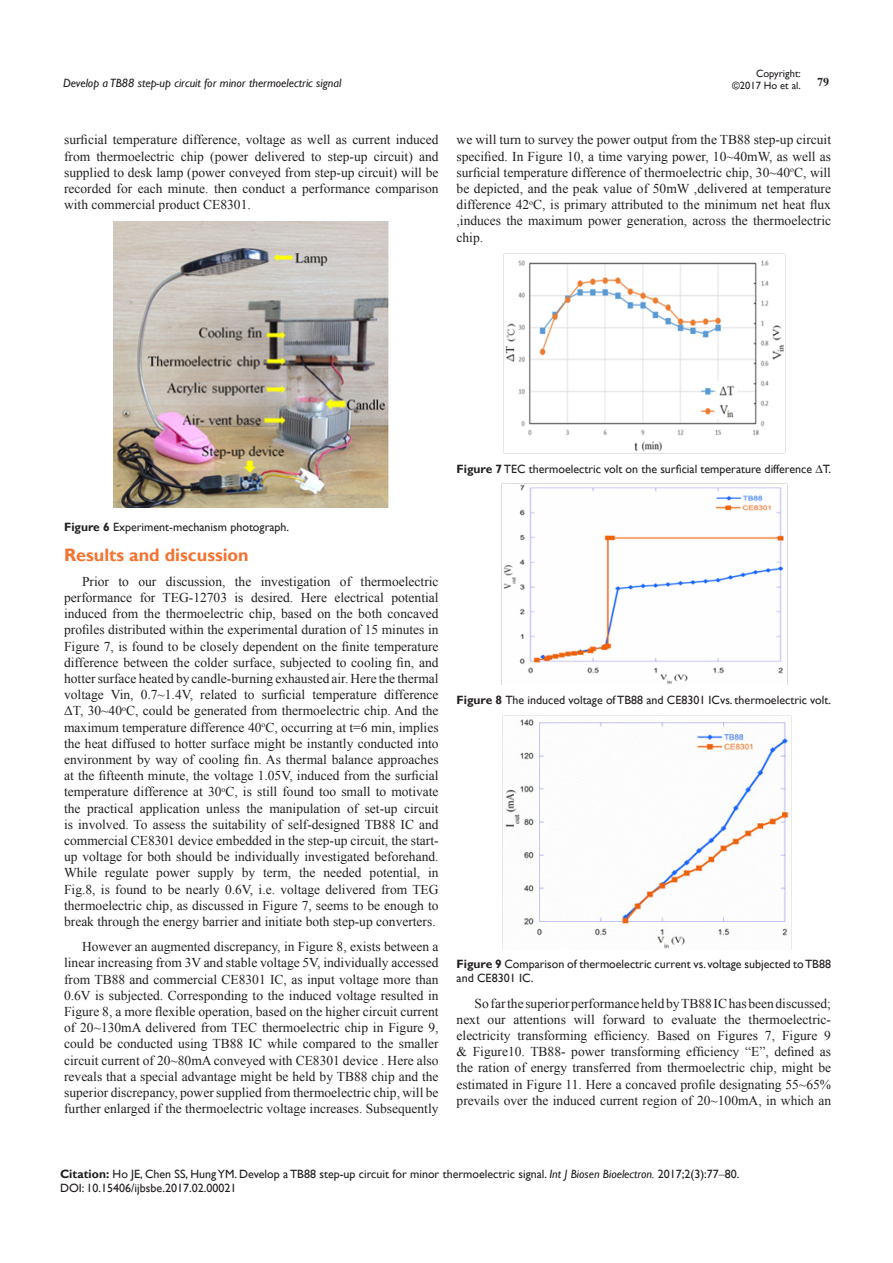
<style>
.page{position:relative;width:893px;height:1263px;background:#fff}
.page>*{position:absolute;margin:0;border:0;box-sizing:border-box;transform-origin:0 0}
.List_Paragraph{font:700 18px "Gill Sans";color:#f37331}
.t1{font:13.5px/16.2px "Times New Roman";color:#231f20;text-align:justify}
.Citation{font:12px/14.4px "Gill Sans";color:#231f20}
.t2{font:italic 12px "Gill Sans";color:#231f20}
.t3{font:700 12px "Times New Roman";color:#231f20}
.t4{font:10.5px/12.6px "Gill Sans";color:#231f20;text-align:right}
.s1{font-weight:700}
.s2{font-style:italic}
.s3{font-family:"Times New Roman"}
</style>
<div class="page">
<img style="left:113px;top:221px;width:278px;height:287px">
<img style="left:503px;top:253px;width:283px;height:201px">
<img style="left:502px;top:483px;width:285px;height:201px">
<img style="left:502px;top:715px;width:289px;height:235px">
<p class="t4" style="left:732px;top:67px;width:70px">Copyright: ©2017 Ho et al.</p>
<p class="t2" style="left:63px;top:76px;width:280px">Develop a TB88 step-up circuit for minor thermoelectric signal</p>
<p class="t3" style="left:817px;top:73px;width:13px">79</p>
<p class="t1" style="left:64px;top:132px;width:376px">surficial temperature difference, voltage as well as current induced from thermoelectric chip (power delivered to step-up circuit) and supplied to desk lamp (power conveyed from step-up circuit) will be recorded for each minute. then conduct a performance comparison with commercial product CE8301.</p>
<p class="t1" style="left:457px;top:132px;width:376px">we will turn to survey the power output from the TB88 step-up circuit specified. In Figure 10, a time varying power, 10~40mW, as well as surficial temperature difference of thermoelectric chip, 30~40<sup>o</sup>C, will be depicted, and the peak value of 50mW ,delivered at temperature difference 42<sup>o</sup>C, is primary attributed to the minimum net heat flux ,induces the maximum power generation, across the thermoelectric chip.</p>
<p class="Citation" style="left:457px;top:462px;width:376px"><span class="s1">Figure 7</span> TEC thermoelectric volt on the surficial temperature difference ΔT.</p>
<p class="Citation" style="left:64px;top:519px;width:227px"><span class="s1">Figure 6</span> Experiment-mechanism photograph.</p>
<p class="List_Paragraph" style="left:64px;top:544px;width:186px">Results and discussion</p>
<p class="t1" style="left:64px;top:573px;width:376px;text-indent:18px">Prior to our discussion, the investigation of thermoelectric performance for TEG-12703 is desired. Here electrical potential induced from the thermoelectric chip, based on the both concaved profiles distributed within the experimental duration of 15 minutes in Figure 7, is found to be closely dependent on the finite temperature difference between the colder surface, subjected to cooling fin, and hotter surface heated by candle-burning exhausted air. Here the thermal voltage Vin, 0.7~1.4V, related to surficial temperature difference ΔT, 30~40<sup>o</sup>C, could be generated from thermoelectric chip. And the maximum temperature difference 40<sup>o</sup>C, occurring at t=6 min, implies the heat diffused to hotter surface might be instantly conducted into environment by way of cooling fin. As thermal balance approaches at the fifteenth minute, the voltage 1.05V, induced from the surficial temperature difference at 30<sup>o</sup>C, is still found too small to motivate the practical application unless the manipulation of set-up circuit is involved. To assess the suitability of self-designed TB88 IC and commercial CE8301 device embedded in the step-up circuit, the start&shy;up voltage for both should be individually investigated beforehand.<br>While regulate power supply by term, the needed potential, in Fig.8, is found to be nearly 0.6V, i.e. voltage delivered from TEG thermoelectric chip, as discussed in Figure 7, seems to be enough to break through the energy barrier and initiate both step-up converters.</p>
<p class="t1" style="left:64px;top:938px;width:376px;text-indent:18px">However an augmented discrepancy, in Figure 8, exists between a linear increasing from 3V and stable voltage 5V, individually accessed from TB88 and commercial CE8301 IC, as input voltage more than 0.6V is subjected. Corresponding to the induced voltage resulted in Figure 8, a more flexible operation, based on the higher circuit current of 20~130mA delivered from TEC thermoelectric chip in Figure 9, could be conducted using TB88 IC while compared to the smaller circuit current of 20~80mA conveyed with CE8301 device . Here also reveals that a special advantage might be held by TB88 chip and the superior discrepancy, power supplied from thermoelectric chip, will be further enlarged if the thermoelectric voltage increases. Subsequently</p>
<p class="Citation" style="left:457px;top:693px;width:376px"><span class="s1">Figure 8</span> The induced voltage of TB88 and CE8301 ICvs. thermoelectric volt.</p>
<p class="Citation" style="left:457px;top:957px;width:376px"><span class="s1">Figure 9</span> Comparison of thermoelectric current vs. voltage subjected to TB88 and CE8301 IC.</p>
<p class="t1" style="left:457px;top:995px;width:376px;text-indent:18px">So far the superior performance held by TB88 IC has been discussed; next our attentions will forward to evaluate the thermoelectric&shy;electricity transforming efficiency. Based on Figures 7, Figure 9 &amp; Figure10. TB88- power transforming efficiency “E”, defined as the ration of energy transferred from thermoelectric chip, might be estimated in Figure 11. Here a concaved profile designating 55~65% prevails over the induced current region of 20~100mA, in which an</p>
<p class="Citation" style="left:60px;top:1167px;width:681px"><span class="s1">Citation:</span> Ho JE, Chen SS, Hung YM. Develop a TB88 step-up circuit for minor thermoelectric signal. <span class="s2">Int J Biosen Bioelectron.</span> 2017;2(3):77<span class="s3">‒</span>80.</p>
<p class="Citation" style="left:60px;top:1181px;width:178px">DOI: 10.15406/ijbsbe.2017.02.00021</p>
</div>
